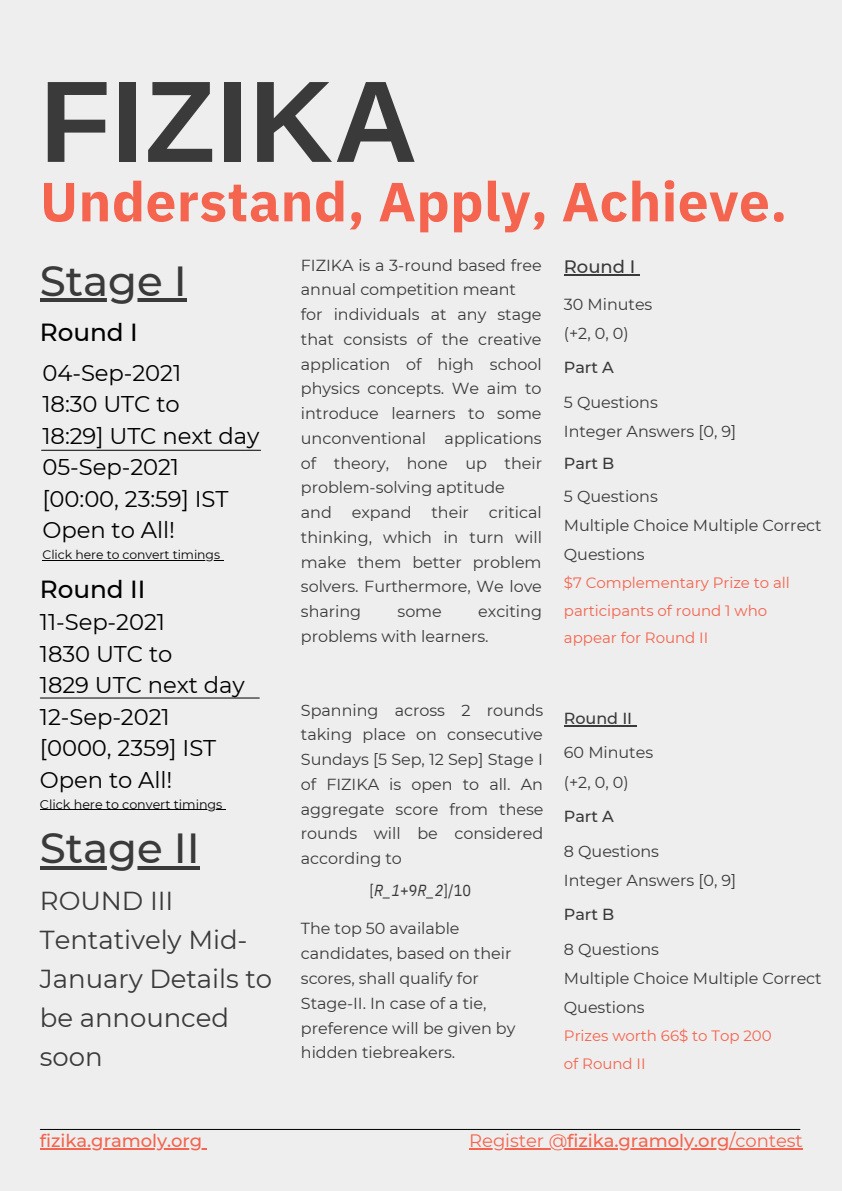
<style>
.page{position:relative;width:842px;height:1191px;background:#fff}
.page>*{position:absolute;margin:0;border:0;box-sizing:border-box;transform-origin:0 0}
.t1{font:700 116px "Arimo";letter-spacing:.01em;color:#3a3a3a}
.t2{font:700 55px "IBM Plex Sans";letter-spacing:.005em;color:#f4644e}
.t3{font:500 42px "Montserrat";letter-spacing:-.005em;color:#3a3a3a}
.t4{font:26px/39px "Montserrat";letter-spacing:-.005em;color:#3a3a3a}
.t5{font:500 24.7px "Montserrat";letter-spacing:-.005em;color:#000}
.t6{font:22.7px/31.5px "Montserrat";letter-spacing:-.005em;color:#000}
.t7{font:500 18px "Montserrat";letter-spacing:-.005em;color:#f4644e}
.t8{font:500 18px "Montserrat";letter-spacing:-.005em;color:#3a3a3a}
.t9{font:16px/24.7px "Montserrat";letter-spacing:-.005em;color:#3a3a3a}
.t10{font:500 16px "Montserrat";letter-spacing:-.005em;color:#3a3a3a}
.t11{font:16px "IBM Plex Sans Cond";color:#3a3a3a}
.t12{font:15px/27.7px "Montserrat";letter-spacing:-.005em;color:#f4644e}
.t13{font:12.7px "Montserrat";letter-spacing:-.005em;color:#000}
.t14{font:12.4px "Montserrat";letter-spacing:-.005em;color:#000}
.s1{font-style:italic}
.s2{font-weight:400}
</style>
<div class="page">
<div style="left:0;top:0;width:842px;height:1190px;background:#eee"></div>
<hr style="left:564px;top:274px;width:71px;height:2px;background:#3a3a3a">
<hr style="left:564px;top:725px;width:68px;height:1px;background:#3a3a3a">
<hr style="left:40px;top:298px;width:147px;height:3px;background:#3a3a3a">
<svg style="left:40px;top:866px;width:160px;height:3px"></svg>
<hr style="left:40px;top:1148px;width:162px;height:1px;background:#f4644e">
<hr style="left:43px;top:560px;width:177px;height:1px;background:#000">
<hr style="left:40px;top:809px;width:182px;height:1px;background:#000">
<hr style="left:469px;top:1148px;width:98px;height:1px;background:#f4644e">
<hr style="left:567px;top:1148px;width:162px;height:1px;background:#f4644e">
<hr style="left:729px;top:1148px;width:74px;height:1px;background:#f4644e">
<hr style="left:42px;top:450px;width:219px;height:1px;background:#000">
<hr style="left:40px;top:697px;width:219px;height:1px;background:#000">
<hr style="left:40px;top:1128px;width:760px;height:1px;background:#000">
<h1 class="t1" style="left:40px;top:57px;width:379px">FIZIKA</h1>
<h2 class="t2" style="left:40px;top:165px;width:749px">Understand, Apply, Achieve.</h2>
<h3 class="t3" style="left:40px;top:255px;width:148px">Stage I</h3>
<h3 class="t5" style="left:40px;top:317px;width:99px">Round I</h3>
<h3 class="t6" style="left:43px;top:356px;width:218px">04-Sep-2021<br>18:30 UTC to<br>18:29] UTC next day<br>05-Sep-2021 [00:00, 23:59] IST<br>Open to All!</h3>
<p class="t14" style="left:43px;top:547px;width:179px">Click here to convert timings</p>
<h3 class="t5" style="left:40px;top:574px;width:107px">Round II</h3>
<h3 class="t6" style="left:40px;top:606px;width:206px">11-Sep-2021<br>1830 UTC to<br>1829 UTC next day<br>12-Sep-2021 [0000, 2359] IST<br>Open to All!</h3>
<p class="t13" style="left:40px;top:796px;width:184px">Click here to convert timings</p>
<h3 class="t3" style="left:40px;top:822px;width:161px">Stage II</h3>
<h3 class="t4" style="left:40px;top:881px;width:234px">ROUND III<br>Tentatively Mid-<br>January Details to be announced soon</h3>
<p class="t7" style="left:40px;top:1129px;width:164px">fizika.gramoly.org</p>
<p class="t9" style="left:301px;top:252px;width:243px">FIZIKA is a 3-round based free annual competition meant<br>for individuals at any stage that consists of the creative application of high school physics concepts. We aim to introduce learners to some unconventional applications of theory, hone up their problem-solving aptitude<br>and expand their critical thinking, which in turn will make them better problem solvers. Furthermore, We love sharing</p>
<p class="t9" style="left:301px;top:599px;width:243px;text-indent:177px">exciting problems with learners.</p>
<p class="t9" style="left:398px;top:599px;width:46px">some</p>
<p class="t8" style="left:564px;top:255px;width:73px">Round I</p>
<p class="t9" style="left:564px;top:289px;width:90px;line-height:29.2px">30 Minutes (+2, 0, 0)</p>
<p class="t10" style="left:564px;top:358px;width:52px">Part A</p>
<p class="t9" style="left:564px;top:387px;width:174px;line-height:29.2px">5 Questions<br>Integer Answers [0, 9]</p>
<p class="t10" style="left:564px;top:454px;width:52px">Part B</p>
<p class="t9" style="left:564px;top:481px;width:259px;line-height:29.2px">5 Questions<br>Multiple Choice Multiple Correct<br>Questions</p>
<p class="t12" style="left:564px;top:568px;width:227px">$7 Complementary Prize to all participants of round 1 who appear for Round II</p>
<p class="t9" style="left:301px;top:697px;width:244px;text-align:justify">Spanning across 2 rounds taking place on consecutive Sundays [5 Sep, 12 Sep] Stage I of FIZIKA is open to all. An aggregate score from these rounds will be considered according to</p>
<p class="t11" style="left:370px;top:879px;width:103px">[<span class="s1">R_1</span>+9<span class="s1">R_2</span>]/10</p>
<p class="t9" style="left:301px;top:915px;width:216px">The top 50 available candidates, based on their scores, shall qualify for<br>Stage-II. In case of a tie, preference will be given by hidden tiebreakers.</p>
<p class="t10" style="left:564px;top:708px;width:70px">Round II</p>
<p class="t9" style="left:564px;top:737px;width:91px;line-height:29.2px">60 Minutes (+2, 0, 0)</p>
<p class="t10" style="left:564px;top:806px;width:52px">Part A</p>
<p class="t9" style="left:564px;top:836px;width:174px;line-height:29.2px">8 Questions<br>Integer Answers [0, 9]</p>
<p class="t10" style="left:564px;top:904px;width:52px">Part B</p>
<p class="t9" style="left:564px;top:934px;width:259px;line-height:29.2px">8 Questions<br>Multiple Choice Multiple Correct<br>Questions</p>
<p class="t12" style="left:564px;top:1021px;width:209px">Prizes worth 66$ to Top 200 of Round II</p>
<p class="t7" style="left:469px;top:1129px;width:335px"><span class="s2">Register @</span>fizika.gramoly.org<span class="s2">/contest</span></p>
</div>
